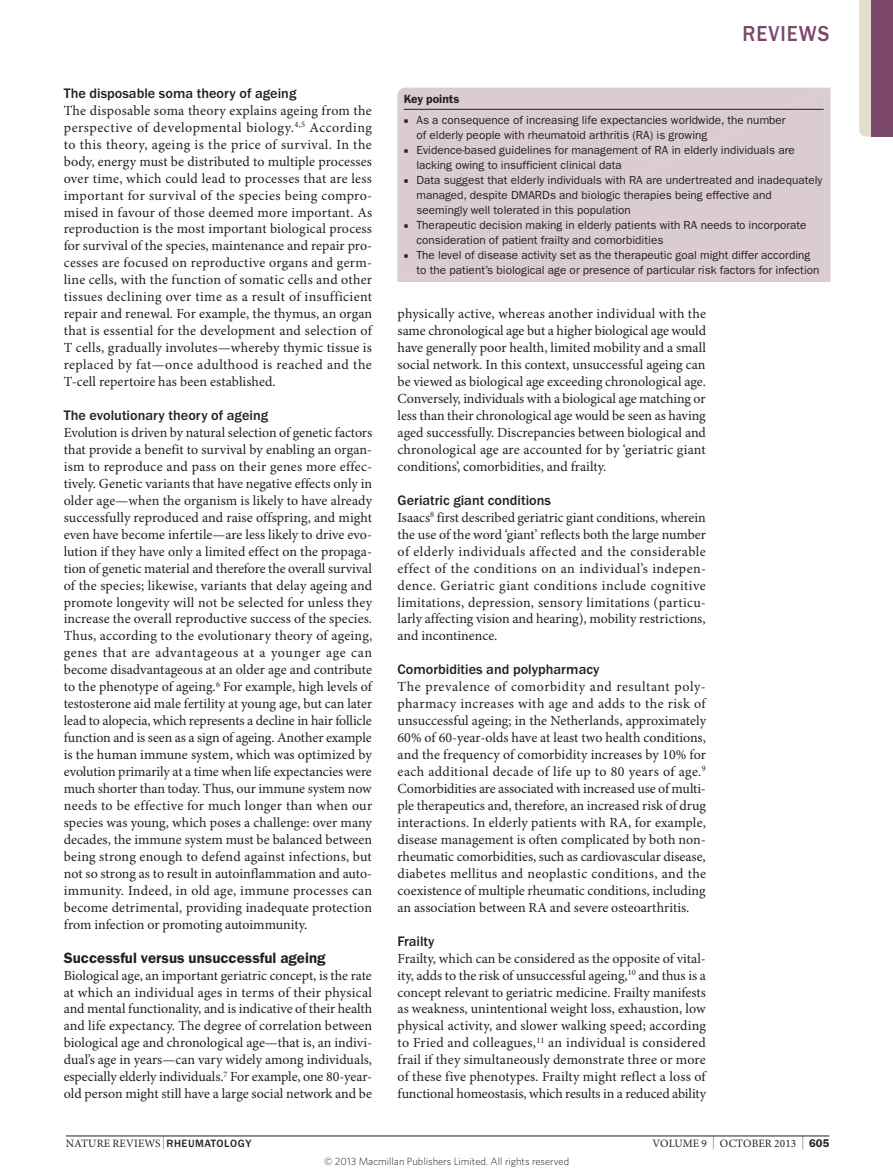
<style>
.page{position:relative;width:893px;height:1174px;background:#fff}
.page>*{position:absolute;margin:0;border:0;box-sizing:border-box;transform-origin:0 0}
.t1{font:500 22.5px "ITC Franklin Gothic Std";letter-spacing:.05em;color:#7b476a;scale:.9 1}
.Head_1{font:600 15px "ITC Franklin Gothic Std";color:#231f20}
.Head_2{font:500 14.25px "ITC Franklin Gothic Std";color:#231f20}
.Body_first{font:13.95px/17px "Minion Pro";color:#231f20;text-align:justify}
.Box_title{font:600 12px "ITC Franklin Gothic Std";color:#231f20}
.Box_body_bullet{font:11.7px/15px "ITC Franklin Gothic Std";color:#231f20}
.t2{font:11.25px "Minion Pro";letter-spacing:.01em;color:#231f20}
.t3{font:300 10.5px "Whitney";color:#231f20}
.s1{font-family:"Minion Pro"}
.s2{font-size:12.9px}
.s3{font-family:"ITC Franklin Gothic Std";font-weight:500;font-size:10.95px}
.s4{font-family:"ITC Franklin Gothic Std";font-weight:600}
</style>
<div class="page">
<hr style="left:66px;top:1135px;width:763px;height:1px;background:#231f20">
<div style="left:397px;top:88px;width:433px;height:194px;background:#dbccd3"></div>
<hr style="left:404px;top:109px;width:420px;height:1px;background:#231f20">
<svg style="left:859px;top:0;width:13px;height:137px;background:#ded3c6"></svg>
<div style="left:872px;top:0;width:21px;height:137px;background:#7b476a"></div>
<p class="Head_2" style="left:64px;top:85px;width:234px">The disposable soma theory of ageing</p>
<p class="Body_first" style="left:64px;top:102px;width:310px">The disposable soma theory explains ageing from the perspective of developmental biology.<sup>4,5</sup> According to this theory, ageing is the price of survival. In the body, energy must be distributed to multiple processes over time, which could lead to processes that are less important for survival of the species being compro&shy;mised in favour of those deemed more important. As reproduction is the most important biological process for survival of the species, maintenance and repair pro&shy;cesses are focused on reproductive organs and germ&shy;line cells, with the function of somatic cells and other tissues declining over time as a result of insufficient repair and renewal. For example, the thymus, an organ that is essential for the development and selection of T cells, gradually involutes—whereby thymic tissue is replaced by fat—once adulthood is reached and the T‑cell repertoire has been established.</p>
<p class="Head_2" style="left:64px;top:407px;width:206px">The evolutionary theory of ageing</p>
<p class="Body_first" style="left:64px;top:424px;width:310px;text-align:left">Evolution is driven by natural selection of genetic factors that provide a benefit to survival by enabling an organ&shy;ism to reproduce and pass on their genes more effec&shy;tively. Genetic variants that have negative effects only in older age—when the organism is likely to have already successfully reproduced and raise offspring, and might even have become infertile—are less likely to drive evo&shy;lution if they have only a limited effect on the propaga&shy;tion of genetic material and therefore the overall survival of the species; likewise, variants that delay ageing and promote longevity will not be selected for unless they increase the overall reproductive success of the species.<br>Thus, according to the evolutionary theory of ageing, genes that are advantageous at a younger age can become disadvantageous at an older age and contribute to the phenotype of ageing.<sup>6</sup> For example, high levels of testosterone aid male fertility at young age, but can later lead to alopecia, which represents a decline in hair follicle function and is seen as a sign of ageing. Another example is the human immune system, which was optimized by evolution primarily at a time when life expectancies were much shorter than today. Thus, our immune system now needs to be effective for much longer than when our species was young, which poses a challenge: over many decades, the immune system must be balanced between being strong enough to defend against infections, but not so strong as to result in autoinflammation and auto&shy;immunity. Indeed, in old age, immune processes can become detrimental, providing inadequate protection from infection or promoting autoimmunity.</p>
<p class="Head_1" style="left:64px;top:948px;width:263px">Successful versus unsuccessful ageing</p>
<p class="Body_first" style="left:64px;top:967px;width:310px">Biological age, an important geriatric concept, is the rate at which an individual ages in terms of their physical and mental functionality, and is indicative of their health and life expectancy. The degree of correlation between biological age and chronological age—that is, an indivi&shy;dual’s age in years—can vary widely among individuals, especially elderly individuals.<sup>7</sup> For example, one 80-year&shy;old person might still have a large social network and be</p>
<p class="t1" style="left:742px;top:21px;width:98px">REVIEWS</p>
<p class="Box_title" style="left:404px;top:92px;width:57px">Key points</p>
<p class="Box_body_bullet" style="left:416px;top:113px;width:371px;text-indent:-13px"><span class="s1">■</span> As a consequence of increasing life expectancies worldwide, the number of elderly people with rheumatoid arthritis (RA) is growing</p>
<p class="Box_body_bullet" style="left:416px;top:143px;width:380px;text-indent:-13px"><span class="s1">■</span> Evidence-based guidelines for management of RA in elderly individuals are lacking owing to insufficient clinical data</p>
<p class="Box_body_bullet" style="left:416px;top:173px;width:408px;text-indent:-13px"><span class="s1">■</span> Data suggest that elderly individuals with RA are undertreated and inadequately managed, despite DMARDs and biologic therapies being effective and seemingly well tolerated in this population</p>
<p class="Box_body_bullet" style="left:416px;top:218px;width:392px;text-indent:-13px"><span class="s1">■</span> Therapeutic decision making in elderly patients with RA needs to incorporate consideration of patient frailty and comorbidities</p>
<p class="Box_body_bullet" style="left:416px;top:248px;width:405px;text-indent:-13px"><span class="s1">■</span> The level of disease activity set as the therapeutic goal might differ according to the patient’s biological age or presence of particular risk factors for infection</p>
<p class="Body_first" style="left:398px;top:306px;width:310px">physically active, whereas another individual with the same chronological age but a higher biological age would have generally poor health, limited mobility and a small social network. In this context, unsuccessful ageing can be viewed as biological age exceeding chronological age.<br>Conversely, individuals with a biological age matching or less than their chronological age would be seen as having aged successfully. Discrepancies between biological and chronological age are accounted for by ‘geriatric giant conditions’, comorbidities, and frailty.</p>
<p class="Head_2" style="left:398px;top:492px;width:155px">Geriatric giant conditions</p>
<p class="Body_first" style="left:398px;top:509px;width:310px">Isaacs<sup>8</sup> first described geriatric giant conditions, wherein the use of the word ‘giant’ reflects both the large number of elderly individuals affected and the considerable effect of the conditions on an individual’s indepen&shy;dence. Geriatric giant conditions include cognitive limitations, depression, sensory limitations (particu&shy;larly affecting vision and hearing), mobility restrictions, and incontinence.</p>
<p class="Head_2" style="left:398px;top:661px;width:203px">Comorbidities and polypharmacy</p>
<p class="Body_first" style="left:398px;top:679px;width:310px">The prevalence of comorbidity and resultant poly&shy;pharmacy increases with age and adds to the risk of unsuccessful ageing; in the Netherlands, approximately 60% of 60-year-olds have at least two health conditions, and the frequency of comorbidity increases by 10% for each additional decade of life up to 80 years of age.<sup>9<br></sup>Comorbidities are associated with increased use of multi&shy;ple therapeutics and, therefore, an increased risk of drug interactions. In elderly patients with RA, for example, disease management is often complicated by both non&shy;rheumatic comorbidities, such as cardiovascular disease, diabetes mellitus and neoplastic conditions, and the coexistence of multiple rheumatic conditions, including an association between RA and severe osteoarthritis.</p>
<p class="Head_2" style="left:398px;top:933px;width:38px">Frailty</p>
<p class="Body_first" style="left:398px;top:950px;width:310px">Frailty, which can be considered as the opposite of vital&shy;ity, adds to the risk of unsuccessful ageing,<sup>10</sup> and thus is a concept relevant to geriatric medicine. Frailty manifests as weakness, unintentional weight loss, exhaustion, low physical activity, and slower walking speed; according to Fried and colleagues,<sup>11</sup> an individual is considered frail if they simultaneously demonstrate three or more of these five phenotypes. Frailty might reflect a loss of functional homeostasis, which results in a reduced ability</p>
<p class="t2" style="left:66px;top:1136px;width:187px">NATURE REVIEWS <span class="s2">|</span> <span class="s3">RHEUMATOLOGY</span></p>
<p class="t2" style="left:653px;top:1136px;width:178px">VOLUME 9 <span class="s2">|</span> OCTOBER 2013 <span class="s2">|</span> <span class="s4">605</span></p>
<p class="t3" style="left:324px;top:1154px;width:247px">© 2013 Macmillan Publishers Limited. All rights reserved</p>
</div>
